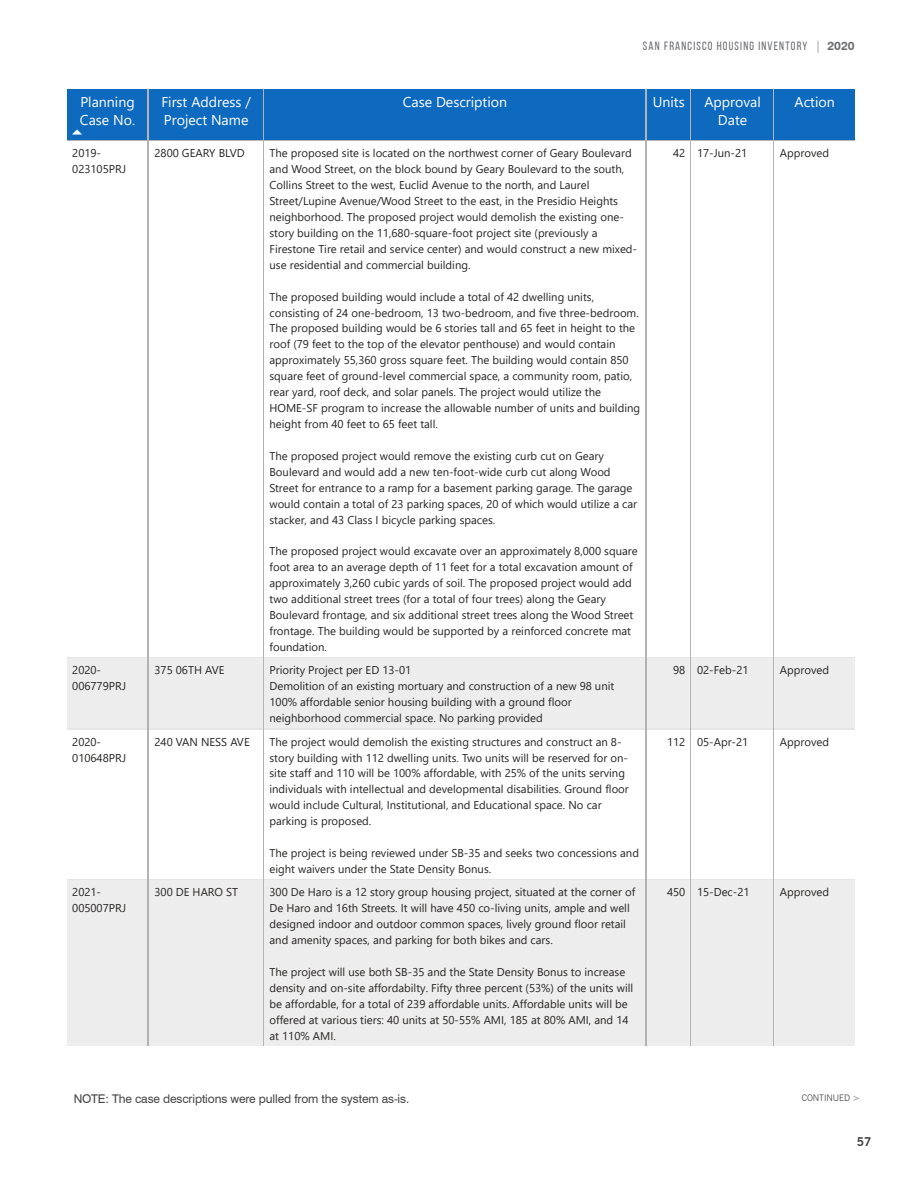
<style>
.page{position:relative;width:918px;height:1188px;background:#fff}
.page>*{position:absolute;margin:0;border:0;box-sizing:border-box;transform-origin:0 0}
.t1{font:14.1px/18px "Segoe UI";color:#fff}
.t2{font:12px "Swiss 721 BT";letter-spacing:-.01em;color:#3e3e3f}
.t3{font:12px "Bebas Neue";letter-spacing:.1em;color:#6c6d70}
.t4{font:700 12px "News Gothic BT";color:#3e3e3f}
.t5{font:11.25px/15.9px "Segoe UI";color:#252423}
.Source{font:300 9px "News Gothic BT";letter-spacing:-.01em;color:#3e3e3f}
.s1{font-family:"Swiss 721 BT";font-weight:300}
.s2{font-family:"Swiss 721 BT";font-weight:700}
</style>
<div class="page">
<div style="left:67px;top:89px;width:82px;height:52px;background:#0d6abf"></div>
<hr style="left:148px;top:89px;width:1px;height:52px;background:#b3b3b3">
<hr style="left:67px;top:140px;width:82px;height:1px;background:#b3b3b3">
<div style="left:149px;top:89px;width:115px;height:52px;background:#0d6abf"></div>
<hr style="left:263px;top:89px;width:1px;height:52px;background:#b3b3b3">
<hr style="left:149px;top:140px;width:115px;height:1px;background:#b3b3b3">
<div style="left:264px;top:89px;width:383px;height:52px;background:#0d6abf"></div>
<hr style="left:646px;top:89px;width:1px;height:52px;background:#b3b3b3">
<hr style="left:264px;top:140px;width:383px;height:1px;background:#b3b3b3">
<div style="left:647px;top:89px;width:44px;height:52px;background:#0d6abf"></div>
<hr style="left:690px;top:89px;width:1px;height:52px;background:#b3b3b3">
<hr style="left:647px;top:140px;width:44px;height:1px;background:#b3b3b3">
<div style="left:691px;top:89px;width:83px;height:52px;background:#0d6abf"></div>
<hr style="left:773px;top:89px;width:1px;height:52px;background:#b3b3b3">
<hr style="left:691px;top:140px;width:83px;height:1px;background:#b3b3b3">
<div style="left:774px;top:89px;width:81px;height:52px;background:#0d6abf"></div>
<hr style="left:774px;top:140px;width:81px;height:1px;background:#b3b3b3">
<hr style="left:67px;top:657px;width:82px;height:1px;background:#e5e5e5">
<hr style="left:148px;top:141px;width:1px;height:517px;background:#b3b3b3">
<div style="left:67px;top:658px;width:82px;height:72px;background:#eeeded"></div>
<hr style="left:67px;top:729px;width:82px;height:1px;background:#e5e5e5">
<hr style="left:148px;top:658px;width:1px;height:72px;background:#b3b3b3">
<hr style="left:67px;top:879px;width:82px;height:1px;background:#e5e5e5">
<hr style="left:148px;top:730px;width:1px;height:150px;background:#b3b3b3">
<div style="left:67px;top:880px;width:82px;height:166px;background:#eeeded"></div>
<hr style="left:148px;top:880px;width:1px;height:166px;background:#b3b3b3">
<hr style="left:149px;top:657px;width:115px;height:1px;background:#e5e5e5">
<hr style="left:263px;top:141px;width:1px;height:517px;background:#b3b3b3">
<div style="left:149px;top:658px;width:115px;height:72px;background:#eeeded"></div>
<hr style="left:149px;top:729px;width:115px;height:1px;background:#e5e5e5">
<hr style="left:263px;top:658px;width:1px;height:72px;background:#b3b3b3">
<hr style="left:149px;top:879px;width:115px;height:1px;background:#e5e5e5">
<hr style="left:263px;top:730px;width:1px;height:150px;background:#b3b3b3">
<div style="left:149px;top:880px;width:115px;height:166px;background:#eeeded"></div>
<hr style="left:263px;top:880px;width:1px;height:166px;background:#b3b3b3">
<hr style="left:264px;top:657px;width:383px;height:1px;background:#e5e5e5">
<hr style="left:646px;top:141px;width:1px;height:517px;background:#b3b3b3">
<div style="left:264px;top:658px;width:383px;height:72px;background:#eeeded"></div>
<hr style="left:264px;top:729px;width:383px;height:1px;background:#e5e5e5">
<hr style="left:646px;top:658px;width:1px;height:72px;background:#b3b3b3">
<hr style="left:264px;top:879px;width:383px;height:1px;background:#e5e5e5">
<hr style="left:646px;top:730px;width:1px;height:150px;background:#b3b3b3">
<div style="left:264px;top:880px;width:383px;height:166px;background:#eeeded"></div>
<hr style="left:646px;top:880px;width:1px;height:166px;background:#b3b3b3">
<hr style="left:647px;top:657px;width:44px;height:1px;background:#e5e5e5">
<hr style="left:690px;top:141px;width:1px;height:517px;background:#b3b3b3">
<div style="left:647px;top:658px;width:44px;height:72px;background:#eeeded"></div>
<hr style="left:647px;top:729px;width:44px;height:1px;background:#e5e5e5">
<hr style="left:690px;top:658px;width:1px;height:72px;background:#b3b3b3">
<hr style="left:647px;top:879px;width:44px;height:1px;background:#e5e5e5">
<hr style="left:690px;top:730px;width:1px;height:150px;background:#b3b3b3">
<div style="left:647px;top:880px;width:44px;height:166px;background:#eeeded"></div>
<hr style="left:690px;top:880px;width:1px;height:166px;background:#b3b3b3">
<hr style="left:691px;top:657px;width:83px;height:1px;background:#e5e5e5">
<hr style="left:773px;top:141px;width:1px;height:517px;background:#b3b3b3">
<div style="left:691px;top:658px;width:83px;height:72px;background:#eeeded"></div>
<hr style="left:691px;top:729px;width:83px;height:1px;background:#e5e5e5">
<hr style="left:773px;top:658px;width:1px;height:72px;background:#b3b3b3">
<hr style="left:691px;top:879px;width:83px;height:1px;background:#e5e5e5">
<hr style="left:773px;top:730px;width:1px;height:150px;background:#b3b3b3">
<div style="left:691px;top:880px;width:83px;height:166px;background:#eeeded"></div>
<hr style="left:773px;top:880px;width:1px;height:166px;background:#b3b3b3">
<hr style="left:774px;top:657px;width:81px;height:1px;background:#e5e5e5">
<div style="left:774px;top:658px;width:81px;height:72px;background:#eeeded"></div>
<hr style="left:774px;top:729px;width:81px;height:1px;background:#e5e5e5">
<hr style="left:774px;top:879px;width:81px;height:1px;background:#e5e5e5">
<div style="left:774px;top:880px;width:81px;height:166px;background:#eeeded"></div>
<p class="t3" style="left:643px;top:39px;width:213px">SAN FRANCISCO HOUSING INVENTORY <span class="s1">|</span> <span class="s2">2020</span></p>
<p class="t1" style="left:80px;top:92px;width:57px">Planning<br>Case No.</p>
<p class="t1" style="left:161px;top:92px;width:91px">First Address /<br>Project Name</p>
<p class="t1" style="left:403px;top:92px;width:106px">Case Description</p>
<p class="t1" style="left:653px;top:92px;width:33px">Units</p>
<p class="t1" style="left:704px;top:92px;width:58px;text-align:center">Approval<br>Date</p>
<p class="t1" style="left:795px;top:92px;width:42px">Action</p>
<p class="t5" style="left:72px;top:144px;width:56px">2019-<br>023105PRJ</p>
<p class="t5" style="left:270px;top:144px;width:369px">The proposed site is located on the northwest corner of Geary Boulevard and Wood Street, on the block bound by Geary Boulevard to the south, Collins Street to the west, Euclid Avenue to the north, and Laurel Street/Lupine Avenue/Wood Street to the east, in the Presidio Heights neighborhood. The proposed project would demolish the existing one&shy;story building on the 11,680-square-foot project site (previously a Firestone Tire retail and service center) and would construct a new mixed&shy;use residential and commercial building.</p>
<p class="t5" style="left:270px;top:288px;width:372px">The proposed building would include a total of 42 dwelling units, consisting of 24 one-bedroom, 13 two-bedroom, and five three-bedroom.<br>The proposed building would be 6 stories tall and 65 feet in height to the roof (79 feet to the top of the elevator penthouse) and would contain approximately 55,360 gross square feet. The building would contain 850 square feet of ground-level commercial space, a community room, patio, rear yard, roof deck, and solar panels. The project would utilize the HOME-SF program to increase the allowable number of units and building height from 40 feet to 65 feet tall.</p>
<p class="t5" style="left:270px;top:447px;width:369px">The proposed project would remove the existing curb cut on Geary Boulevard and would add a new ten-foot-wide curb cut along Wood Street for entrance to a ramp for a basement parking garage. The garage would contain a total of 23 parking spaces, 20 of which would utilize a car stacker, and 43 Class I bicycle parking spaces.</p>
<p class="t5" style="left:270px;top:543px;width:370px">The proposed project would excavate over an approximately 8,000 square foot area to an average depth of 11 feet for a total excavation amount of approximately 3,260 cubic yards of soil. The proposed project would add two additional street trees (for a total of four trees) along the Geary Boulevard frontage, and six additional street trees along the Wood Street frontage. The building would be supported by a reinforced concrete mat foundation.</p>
<p class="t5" style="left:270px;top:661px;width:346px">Priority Project per ED 13-01<br>Demolition of an existing mortuary and construction of a new 98 unit 100% affordable senior housing building with a ground floor neighborhood commercial space. No parking provided</p>
<p class="t5" style="left:270px;top:733px;width:361px">The project would demolish the existing structures and construct an 8- story building with 112 dwelling units. Two units will be reserved for on&shy;site staff and 110 will be 100% affordable, with 25% of the units serving individuals with intellectual and developmental disabilities. Ground floor would include Cultural, Institutional, and Educational space. No car parking is proposed.</p>
<p class="t5" style="left:270px;top:844px;width:371px">The project is being reviewed under SB-35 and seeks two concessions and eight waivers under the State Density Bonus.</p>
<p class="t5" style="left:270px;top:883px;width:367px">300 De Haro is a 12 story group housing project, situated at the corner of De Haro and 16th Streets. It will have 450 co-living units, ample and well designed indoor and outdoor common spaces, lively ground floor retail and amenity spaces, and parking for both bikes and cars.</p>
<p class="t5" style="left:270px;top:963px;width:365px">The project will use both SB-35 and the State Density Bonus to increase density and on-site affordabilty. Fifty three percent (53%) of the units will be affordable, for a total of 239 affordable units. Affordable units will be offered at various tiers: 40 units at 50-55% AMI, 185 at 80% AMI, and 14 at 110% AMI.</p>
<p class="t5" style="left:780px;top:144px;width:51px">Approved</p>
<p class="t5" style="left:697px;top:144px;width:52px">17-Jun-21</p>
<p class="t5" style="left:154px;top:144px;width:92px">2800 GEARY BLVD</p>
<p class="t5" style="left:673px;top:144px;width:14px">42</p>
<p class="t5" style="left:697px;top:661px;width:53px">02-Feb-21</p>
<p class="t5" style="left:780px;top:661px;width:51px">Approved</p>
<p class="t5" style="left:72px;top:661px;width:56px">2020-<br>006779PRJ</p>
<p class="t5" style="left:154px;top:661px;width:71px">375 06TH AVE</p>
<p class="t5" style="left:673px;top:661px;width:14px">98</p>
<p class="t5" style="left:780px;top:733px;width:51px">Approved</p>
<p class="t5" style="left:667px;top:733px;width:20px">112</p>
<p class="t5" style="left:697px;top:733px;width:53px">05-Apr-21</p>
<p class="t5" style="left:72px;top:733px;width:56px">2020-<br>010648PRJ</p>
<p class="t5" style="left:154px;top:733px;width:97px">240 VAN NESS AVE</p>
<p class="t5" style="left:780px;top:883px;width:51px">Approved</p>
<p class="t5" style="left:72px;top:883px;width:56px">2021-<br>005007PRJ</p>
<p class="t5" style="left:697px;top:883px;width:54px">15-Dec-21</p>
<p class="t5" style="left:154px;top:883px;width:85px">300 DE HARO ST</p>
<p class="t5" style="left:667px;top:883px;width:20px">450</p>
<p class="t2" style="left:74px;top:1092px;width:337px">NOTE: The case descriptions were pulled from the system as-is.</p>
<p class="Source" style="left:802px;top:1092px;width:60px">CONTINUED &gt;</p>
<p class="t4" style="left:857px;top:1134px;width:16px">57</p>
</div>
